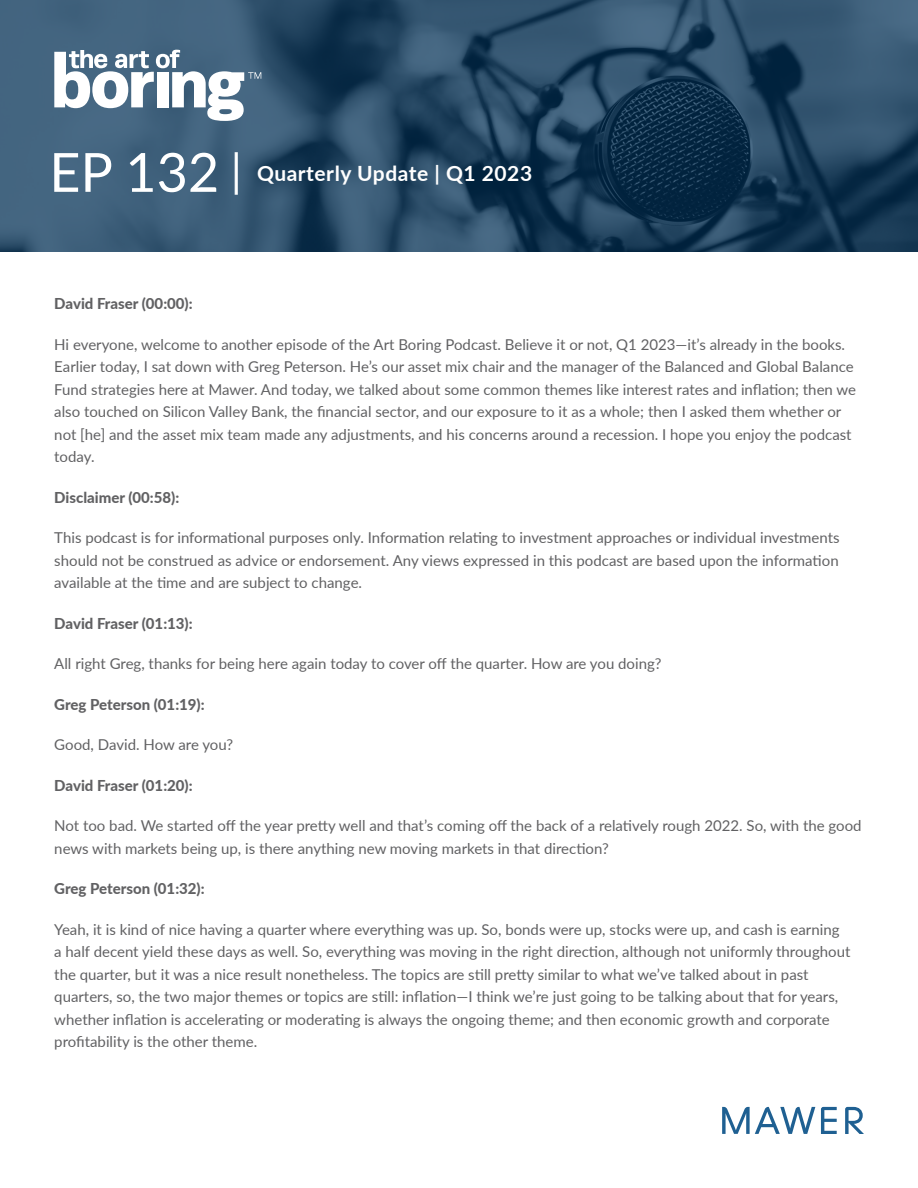
<style>
.page{position:relative;width:918px;height:1188px;background:#fff}
.page>*{position:absolute;margin:0;border:0;box-sizing:border-box;transform-origin:0 0}
.t1{font:700 21px "Lato";letter-spacing:.025em;color:#fff}
.t2{font:15px/22.5px "Lato";color:#616163}
.t3{font:800 15px "Lato";color:#616163}
.s1{font-weight:400;font-size:54px}
.s2{font-weight:400;font-size:45px}
</style>
<div class="page">
<svg style="left:0;top:0;width:918px;height:252px;background:#2b4c68"></svg>
<svg style="left:845px;top:1107px;width:19px;height:27px"></svg>
<svg style="left:821px;top:1107px;width:16px;height:27px"></svg>
<svg style="left:722px;top:1107px;width:93px;height:27px"></svg>
<svg style="left:54px;top:50px;width:207px;height:71px"></svg>
<h1 class="t1" style="left:49px;top:158px;width:484px"><span class="s1">EP 132</span> <span class="s2">|</span> Quarterly Update | Q1 2023</h1>
<p class="t3" style="left:54px;top:292px;width:140px">David Fraser (00:00):</p>
<p class="t2" style="left:54px;top:332px;width:803px">Hi everyone, welcome to another episode of the Art Boring Podcast. Believe it or not, Q1 2023—it’s already in the books.<br>Earlier today, I sat down with Greg Peterson. He’s our asset mix chair and the manager of the Balanced and Global Balance Fund strategies here at Mawer. And today, we talked about some common themes like interest rates and inflation; then we also touched on Silicon Valley Bank, the financial sector, and our exposure to it as a whole; then I asked them whether or not [he] and the asset mix team made any adjustments, and his concerns around a recession. I hope you enjoy the podcast today.</p>
<p class="t3" style="left:54px;top:486px;width:127px">Disclaimer (00:58):</p>
<p class="t2" style="left:54px;top:526px;width:787px;text-align:justify">This podcast is for informational purposes only. Information relating to investment approaches or individual investments should not be construed as advice or endorsement. Any views expressed in this podcast are based upon the information available at the time and are subject to change.</p>
<p class="t3" style="left:54px;top:612px;width:140px">David Fraser (01:13):</p>
<p class="t2" style="left:54px;top:652px;width:609px">All right Greg, thanks for being here again today to cover off the quarter. How are you doing?</p>
<p class="t3" style="left:54px;top:693px;width:152px">Greg Peterson (01:19):</p>
<p class="t2" style="left:54px;top:733px;width:181px">Good, David. How are you?</p>
<p class="t3" style="left:54px;top:774px;width:140px">David Fraser (01:20):</p>
<p class="t2" style="left:54px;top:814px;width:809px">Not too bad. We started off the year pretty well and that’s coming off the back of a relatively rough 2022. So, with the good news with markets being up, is there anything new moving markets in that direction?</p>
<p class="t3" style="left:54px;top:877px;width:152px">Greg Peterson (01:32):</p>
<p class="t2" style="left:54px;top:917px;width:798px">Yeah, it is kind of nice having a quarter where everything was up. So, bonds were up, stocks were up, and cash is earning a half decent yield these days as well. So, everything was moving in the right direction, although not uniformly throughout the quarter, but it was a nice result nonetheless. The topics are still pretty similar to what we’ve talked about in past quarters, so, the two major themes or topics are still: inflation—I think we’re just going to be talking about that for years, whether inflation is accelerating or moderating is always the ongoing theme; and then economic growth and corporate profitability is the other theme.</p>
</div>
